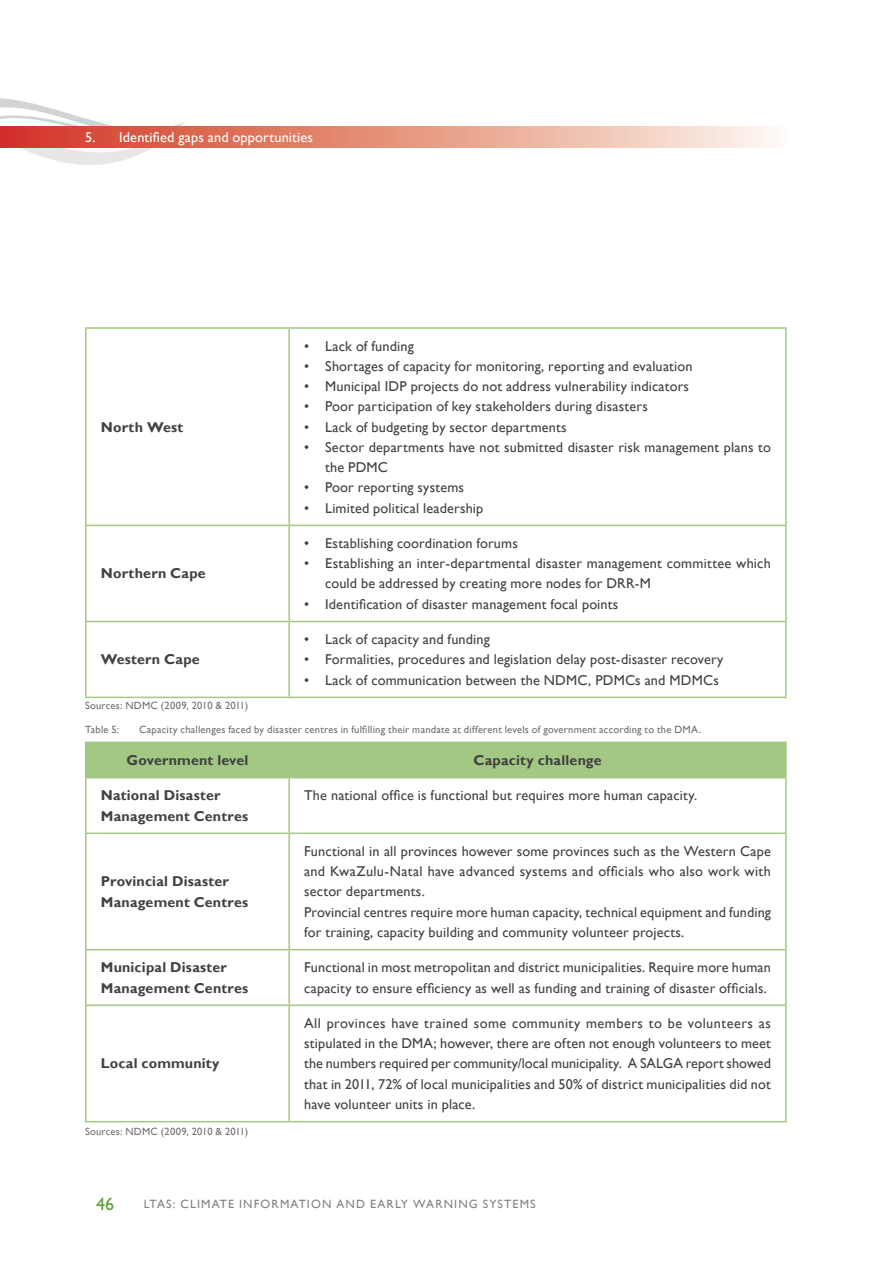
<style>
.page{position:relative;width:893px;height:1263px;background:#fff}
.page>*{position:absolute;margin:0;border:0;box-sizing:border-box;transform-origin:0 0}
.t1{font:18px "Gill Sans";color:#61a13d}
.t2{font:14.25px/20.2px "Gill Sans";letter-spacing:.01em;color:#414042}
.t3{font:700 14.25px/20.2px "Gill Sans";letter-spacing:.015em;color:#414042}
.t4{font:14.25px "Gill Sans";letter-spacing:.015em;color:#fff}
.t5{font:12px "Gill Sans";letter-spacing:.095em;color:#808285}
.t6{font:10.5px "Gill Sans";letter-spacing:.02em;color:#6d6e71}
</style>
<div class="page">
<svg style="left:0;top:98px;width:186px;height:67px"></svg>
<div style="left:0;top:126px;width:787px;height:21px;background:linear-gradient(to right,#d1331c,#fcf8ea)"></div>
<svg style="left:87px;top:524px;width:698px;height:173px"></svg>
<hr style="left:85px;top:329px;width:2px;height:196px;background:#a3c883">
<hr style="left:85px;top:327px;width:204px;height:2px;background:#a3c883">
<hr style="left:288px;top:329px;width:2px;height:196px;background:#a3c883">
<hr style="left:289px;top:327px;width:498px;height:2px;background:#a3c883">
<hr style="left:785px;top:329px;width:2px;height:196px;background:#a3c883">
<hr style="left:85px;top:526px;width:2px;height:95px;background:#a3c883">
<hr style="left:85px;top:622px;width:2px;height:75px;background:#a3c883">
<hr style="left:85px;top:525px;width:204px;height:1px;background:#a3c883">
<hr style="left:85px;top:621px;width:204px;height:1px;background:#a3c883">
<hr style="left:288px;top:526px;width:2px;height:95px;background:#a3c883">
<hr style="left:288px;top:622px;width:2px;height:75px;background:#a3c883">
<hr style="left:289px;top:525px;width:498px;height:1px;background:#a3c883">
<hr style="left:289px;top:621px;width:498px;height:1px;background:#a3c883">
<hr style="left:785px;top:526px;width:2px;height:95px;background:#a3c883">
<hr style="left:785px;top:622px;width:2px;height:75px;background:#a3c883">
<hr style="left:85px;top:697px;width:204px;height:1px;background:#a3c883">
<hr style="left:289px;top:697px;width:498px;height:1px;background:#a3c883">
<div style="left:87px;top:743px;width:698px;height:34px;background:#a3c883"></div>
<svg style="left:87px;top:778px;width:698px;height:173px"></svg>
<hr style="left:85px;top:743px;width:2px;height:34px;background:#a3c883">
<hr style="left:85px;top:741px;width:204px;height:2px;background:#a3c883">
<hr style="left:289px;top:741px;width:498px;height:2px;background:#a3c883">
<hr style="left:288px;top:743px;width:2px;height:34px;background:#a3c883">
<hr style="left:785px;top:743px;width:2px;height:34px;background:#a3c883">
<hr style="left:85px;top:778px;width:2px;height:54px;background:#a3c883">
<hr style="left:85px;top:777px;width:204px;height:1px;background:#a3c883">
<hr style="left:288px;top:778px;width:2px;height:54px;background:#a3c883">
<hr style="left:289px;top:777px;width:498px;height:1px;background:#a3c883">
<hr style="left:785px;top:778px;width:2px;height:54px;background:#a3c883">
<hr style="left:289px;top:832px;width:498px;height:2px;background:#a3c883">
<hr style="left:785px;top:834px;width:2px;height:115px;background:#a3c883">
<hr style="left:289px;top:949px;width:498px;height:1px;background:#a3c883">
<hr style="left:785px;top:950px;width:2px;height:54px;background:#a3c883">
<hr style="left:85px;top:950px;width:2px;height:54px;background:#a3c883">
<hr style="left:288px;top:950px;width:2px;height:54px;background:#a3c883">
<hr style="left:85px;top:834px;width:2px;height:115px;background:#a3c883">
<hr style="left:85px;top:832px;width:204px;height:2px;background:#a3c883">
<hr style="left:288px;top:834px;width:2px;height:115px;background:#a3c883">
<hr style="left:85px;top:949px;width:204px;height:1px;background:#a3c883">
<hr style="left:85px;top:1006px;width:2px;height:115px;background:#a3c883">
<hr style="left:85px;top:1004px;width:204px;height:2px;background:#a3c883">
<hr style="left:288px;top:1006px;width:2px;height:115px;background:#a3c883">
<hr style="left:289px;top:1004px;width:498px;height:2px;background:#a3c883">
<hr style="left:785px;top:1006px;width:2px;height:115px;background:#a3c883">
<hr style="left:85px;top:1121px;width:204px;height:1px;background:#a3c883">
<hr style="left:289px;top:1121px;width:498px;height:1px;background:#a3c883">
<p class="t4" style="left:85px;top:128px;width:229px">5. Identified gaps and opportunities</p>
<p class="t3" style="left:101px;top:417px;width:84px">N orth West</p>
<p class="t3" style="left:101px;top:564px;width:106px">Northern Cape</p>
<p class="t3" style="left:101px;top:650px;width:100px">Western Cape</p>
<p class="t6" style="left:85px;top:699px;width:165px">Sources: NDMC (2009, 2010 &amp; 2011)</p>
<p class="t2" style="left:304px;top:336px;width:111px">• Lack of funding</p>
<p class="t2" style="left:304px;top:356px;width:390px">• Shortages of capacity for monitoring, reporting and evaluation</p>
<p class="t2" style="left:304px;top:376px;width:386px">• Municipal IDP projects do not address vulnerability indicators</p>
<p class="t2" style="left:304px;top:397px;width:345px">• Poor participation of key stakeholders during disasters</p>
<p class="t2" style="left:304px;top:417px;width:264px">• Lack of budgeting by sector departments</p>
<p class="t2" style="left:325px;top:437px;width:447px;text-indent:-21px">• Sector departments have not submitted disaster risk management plans to the PDMC</p>
<p class="t2" style="left:304px;top:478px;width:161px">• Poor reporting systems</p>
<p class="t2" style="left:304px;top:498px;width:181px">• Limited political leadership</p>
<p class="t2" style="left:304px;top:533px;width:215px">• Establishing coordination forums</p>
<p class="t2" style="left:325px;top:554px;width:447px;text-indent:-21px">• Establishing an inter-departmental disaster management committee which could be addressed by creating more nodes for DRR-M</p>
<p class="t2" style="left:304px;top:594px;width:316px">• Identification of disaster management focal points</p>
<p class="t2" style="left:304px;top:629px;width:187px">• Lack of capacity and funding</p>
<p class="t2" style="left:304px;top:650px;width:421px">• Formalities, procedures and legislation delay post-disaster recovery</p>
<p class="t2" style="left:304px;top:670px;width:416px">• Lack of communication between the NDMC, PDMCs and MDMCs</p>
<p class="t6" style="left:85px;top:723px;width:36px">Table 5:</p>
<p class="t6" style="left:139px;top:723px;width:563px">Capacity challenges faced by disaster centres in fulfilling their mandate at different levels of government according to the DMA.</p>
<p class="t3" style="left:127px;top:750px;width:123px">Government level</p>
<p class="t3" style="left:473px;top:750px;width:130px">Capacity challenge</p>
<p class="t3" style="left:101px;top:786px;width:149px">N ational Disaster<br>Management Centres</p>
<p class="t2" style="left:304px;top:786px;width:394px">The national office is functional but requires more human capacity.</p>
<p class="t3" style="left:101px;top:872px;width:149px">Provincial Disaster<br>Management Centres</p>
<p class="t2" style="left:304px;top:841px;width:468px">Functional in all provinces however some provinces such as the Western Cape and KwaZulu-Natal have advanced systems and officials who also work with sector departments.<br>Provincial centres require more human capacity, technical equipment and funding for training, capacity building and community volunteer projects.</p>
<p class="t3" style="left:101px;top:958px;width:149px">Municipal Disaster<br>Management Centres</p>
<p class="t2" style="left:304px;top:958px;width:468px">Functional in most metropolitan and district municipalities. Require more human capacity to ensure efficiency as well as funding and training of disaster officials.</p>
<p class="t3" style="left:101px;top:1054px;width:120px">Local community</p>
<p class="t6" style="left:85px;top:1125px;width:165px">Sources: NDMC (2009, 2010 &amp; 2011)</p>
<p class="t2" style="left:304px;top:1013px;width:468px;text-align:justify">All provinces have trained some community members to be volunteers as stipulated in the DMA; however, there are often not enough volunteers to meet the numbers required per community/local municipality. A SALGA report showed that in 2011, 72% of local municipalities and 50% of district municipalities did not have volunteer units in place.</p>
<p class="t1" style="left:96px;top:1193px;width:20px">46</p>
<p class="t5" style="left:144px;top:1197px;width:394px">LTAS: CLIMATE INFORMATION AND EARLY WARNING SYSTEMS</p>
</div>
